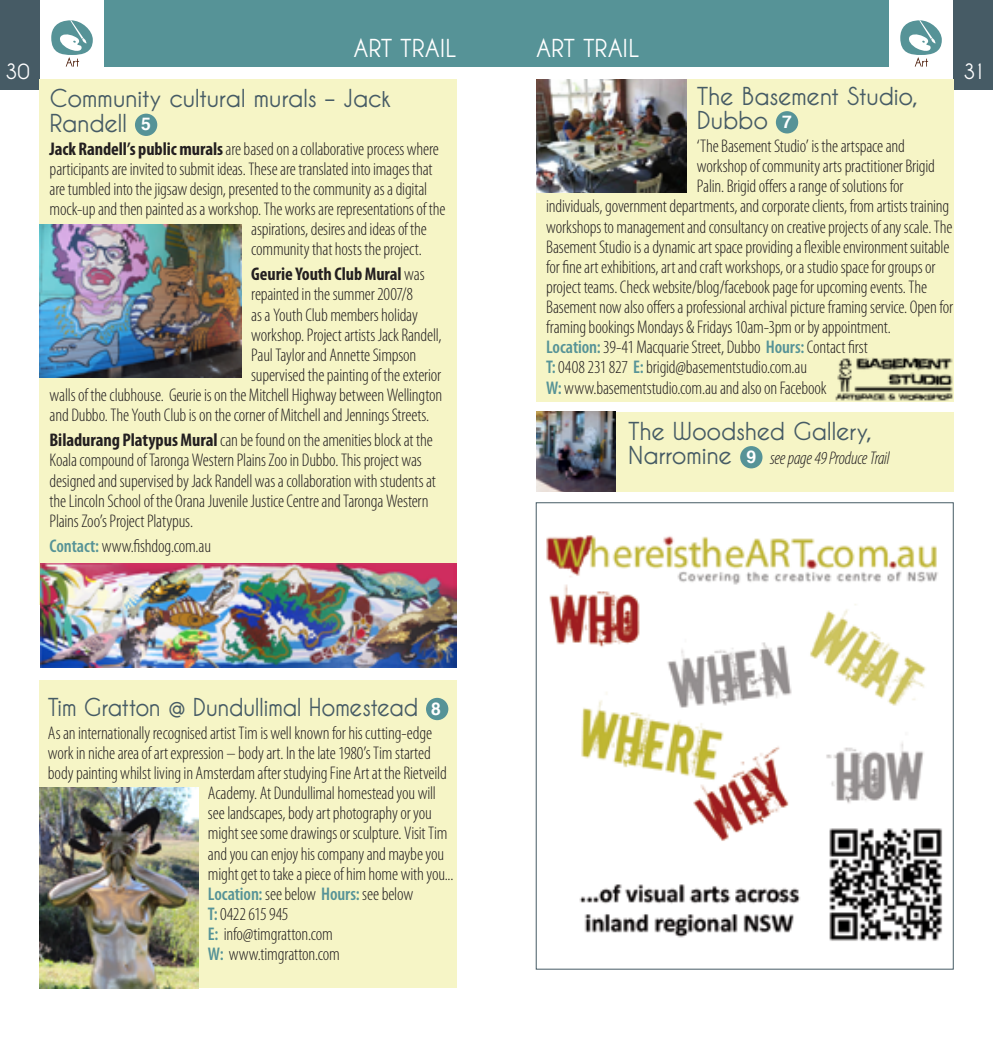
<style>
.page{position:relative;width:993px;height:1042px;background:#fff}
.page>*{position:absolute;margin:0;border:0;box-sizing:border-box;transform-origin:0 0}
.t1{font:700 24.5px/24.5px "Caviar Dreams";letter-spacing:-.02em;color:#465b65}
.t2{font:700 24.5px "Caviar Dreams";letter-spacing:-.02em;color:#465b65;scale:.95 1}
.t3{font:700 24.5px "Caviar Dreams";letter-spacing:-.005em;color:#fff}
.t4{font:700 21px "Caviar Dreams";color:#fff}
.t5{font:300 condensed 18.38px/20.1px "Myriad Pro";letter-spacing:-.01em;color:#231f20}
.t6{font:italic 300 condensed 18.38px "Myriad Pro";letter-spacing:-.02em;color:#231f20}
.t7{font:700 condensed 18.38px "Myriad Pro";letter-spacing:-.005em;color:#231f20}
.s1{font-family:"Helvetica";font-size:17.5px;color:#fff}
.s2{font-weight:700}
.s3{font-weight:300}
.s4{font-weight:600;color:#569397}
.s5{font-family:"Caviar Dreams";font-weight:700;font-style:normal;font-stretch:normal;font-size:24.5px;color:#465b65}
.s6{font-family:"Helvetica";font-weight:700;font-style:normal;font-stretch:normal;font-size:17.5px;color:#fff}
</style>
<div class="page">
<div style="left:104px;top:0;width:392px;height:67px;background:#569397"></div>
<div style="left:496px;top:0;width:392px;height:67px;background:#569397"></div>
<div style="left:0;top:0;width:40px;height:89px;background:#465b65"></div>
<div style="left:952px;top:0;width:40px;height:89px;background:#465b65"></div>
<svg style="left:51px;top:20px;width:42px;height:47px"></svg>
<svg style="left:900px;top:20px;width:41px;height:47px"></svg>
<div style="left:39px;top:79px;width:417px;height:525px;background:#f6f5c6"></div>
<div style="left:135px;top:114px;width:22px;height:22px;background:#569397;border-radius:50%"></div>
<img style="left:40px;top:563px;width:416px;height:104px">
<div style="left:39px;top:680px;width:417px;height:308px;background:#f6f5c6"></div>
<div style="left:426px;top:698px;width:22px;height:22px;background:#569397;border-radius:50%"></div>
<img style="left:39px;top:788px;width:159px;height:200px">
<div style="left:536px;top:412px;width:416px;height:79px;background:#f6f5c6"></div>
<img style="left:536px;top:412px;width:79px;height:79px">
<div style="left:740px;top:446px;width:22px;height:22px;background:#569397;border-radius:50%"></div>
<div style="left:536px;top:79px;width:416px;height:323px;background:#f6f5c6"></div>
<div style="left:775px;top:111px;width:23px;height:22px;background:#569397;border-radius:50%"></div>
<img style="left:536px;top:79px;width:150px;height:113px">
<img style="left:835px;top:357px;width:117px;height:44px">
<img style="left:39px;top:224px;width:202px;height:154px">
<img style="left:546px;top:535px;width:397px;height:406px">
<h1 class="t3" style="left:353px;top:34px;width:105px">ART trail</h1>
<h1 class="t3" style="left:536px;top:34px;width:105px">ART trail</h1>
<p class="t4" style="left:5px;top:60px;width:26px">30</p>
<p class="t4" style="left:962px;top:60px;width:24px">31</p>
<h1 class="t1" style="left:50px;top:86px;width:343px">Community cultural murals – Jack<br>Randell <span class="s1">5</span></h1>
<p class="t5" style="left:50px;top:139px;width:390px"><span class="s2">Jack Randell’s public murals</span> are based on a collaborative process where</p>
<p class="t5" style="left:50px;top:159px;width:384px">participants are invited to submit ideas. These are translated into images that</p>
<p class="t5" style="left:50px;top:179px;width:379px">are tumbled into the jigsaw design, presented to the community as a digital</p>
<p class="t5" style="left:50px;top:199px;width:397px">mock-up and then painted as a workshop. The works are representations of the</p>
<p class="t5" style="left:251px;top:219px;width:177px">aspirations, desires and ideas of the</p>
<p class="t5" style="left:251px;top:239px;width:172px">community that hosts the project.</p>
<p class="t7" style="left:251px;top:264px;width:175px">Geurie Youth Club Mural <span class="s3">was</span></p>
<p class="t5" style="left:251px;top:285px;width:163px">repainted in the summer 2007/8</p>
<p class="t5" style="left:251px;top:305px;width:168px">as a Youth Club members holiday</p>
<p class="t5" style="left:251px;top:325px;width:192px">workshop. Project artists Jack Randell,</p>
<p class="t5" style="left:251px;top:345px;width:167px">Paul Taylor and Annette Simpson</p>
<p class="t5" style="left:251px;top:365px;width:191px">supervised the painting of the exterior</p>
<p class="t5" style="left:50px;top:385px;width:394px">walls of the clubhouse. Geurie is on the Mitchell Highway between Wellington</p>
<p class="t5" style="left:50px;top:405px;width:381px">and Dubbo.The Youth Club is on the corner of Mitchell and Jennings Streets.</p>
<p class="t5" style="left:50px;top:430px;width:388px"><span class="s2">Biladurang Platypus Mural</span> can be found on the amenities block at the Koala compound of Taronga Western Plains Zoo in Dubbo. This project was designed and supervised by Jack Randell was a collaboration with students at the Lincoln School of the Orana Juvenile Justice Centre and Taronga Western Plains Zoo’s Project Platypus.</p>
<p class="t5" style="left:50px;top:536px;width:163px"><span class="s4">Contact:</span> www.fishdog.com.au</p>
<h1 class="t1" style="left:696px;top:84px;width:222px">The Basement Studio,<br>Dubbo <span class="s1">7</span></h1>
<p class="t5" style="left:696px;top:136px;width:209px">‘The Basement Studio’ is the artspace and</p>
<p class="t5" style="left:696px;top:156px;width:239px">workshop of community arts practitioner Brigid</p>
<p class="t5" style="left:696px;top:177px;width:208px">Palin. Brigid offers a range of solutions for</p>
<p class="t5" style="left:546px;top:197px;width:404px">individuals, government departments, and corporate clients, from artists training</p>
<p class="t5" style="left:546px;top:217px;width:408px">workshops to management and consultancy on creative projects of any scale. The</p>
<p class="t5" style="left:546px;top:237px;width:405px">Basement Studio is a dynamic art space providing a flexible environment suitable</p>
<p class="t5" style="left:546px;top:257px;width:391px">for fine art exhibitions, art and craft workshops, or a studio space for groups or</p>
<p class="t5" style="left:546px;top:277px;width:382px">project teams. Check website/blog/facebook page for upcoming events. The</p>
<p class="t5" style="left:546px;top:297px;width:408px">Basement now also offers a professional archival picture framing service. Open for</p>
<p class="t5" style="left:546px;top:317px;width:346px">framing bookings Mondays &amp; Fridays 10am-3pm or by appointment.</p>
<p class="t5" style="left:546px;top:338px;width:323px"><span class="s4">Location:</span> 39-41 Macquarie Street, Dubbo <span class="s4">Hours:</span> Contact first</p>
<p class="t5" style="left:546px;top:358px;width:262px"><span class="s4">T:</span> 0408 231 827 <span class="s4">E:</span> brigid@basementstudio.com.au</p>
<p class="t5" style="left:546px;top:378px;width:282px"><span class="s4">W:</span> www.basementstudio.com.au and also on Facebook</p>
<h1 class="t1" style="left:628px;top:419px;width:245px">The Woodshed Gallery,</h1>
<p class="t6" style="left:628px;top:448px;width:263px"><span class="s5">Narromine</span> <span class="s6">9</span> see page 49 Produce Trail</p>
<h1 class="t2" style="left:48px;top:693px;width:415px">Tim Gratton @ Dundullimal Homestead <span class="s1">8</span></h1>
<p class="t5" style="left:48px;top:723px;width:385px">As an internationally recognised artist Tim is well known for his cutting-edge</p>
<p class="t5" style="left:48px;top:743px;width:384px">work in niche area of art expression – body art. In the late 1980’s Tim started</p>
<p class="t5" style="left:48px;top:763px;width:400px">body painting whilst living in Amsterdam after studying Fine Art at the Rietveild</p>
<p class="t5" style="left:208px;top:783px;width:229px">Academy. At Dundullimal homestead you will</p>
<p class="t5" style="left:208px;top:803px;width:225px">see landscapes, body art photography or you</p>
<p class="t5" style="left:208px;top:823px;width:241px">might see some drawings or sculpture. Visit Tim</p>
<p class="t5" style="left:208px;top:844px;width:237px">and you can enjoy his company and maybe you</p>
<p class="t5" style="left:208px;top:864px;width:247px">might get to take a piece of him home with you...</p>
<p class="t5" style="left:208px;top:884px;width:207px"><span class="s4">Location:</span> see below <span class="s4">Hours:</span> see below</p>
<p class="t5" style="left:208px;top:904px;width:82px"><span class="s4">T:</span> 0422 615 945</p>
<p class="t5" style="left:208px;top:924px;width:126px"><span class="s4">E:</span> info@timgratton.com</p>
<p class="t5" style="left:208px;top:944px;width:133px"><span class="s4">W:</span> www.timgratton.com</p>
</div>
